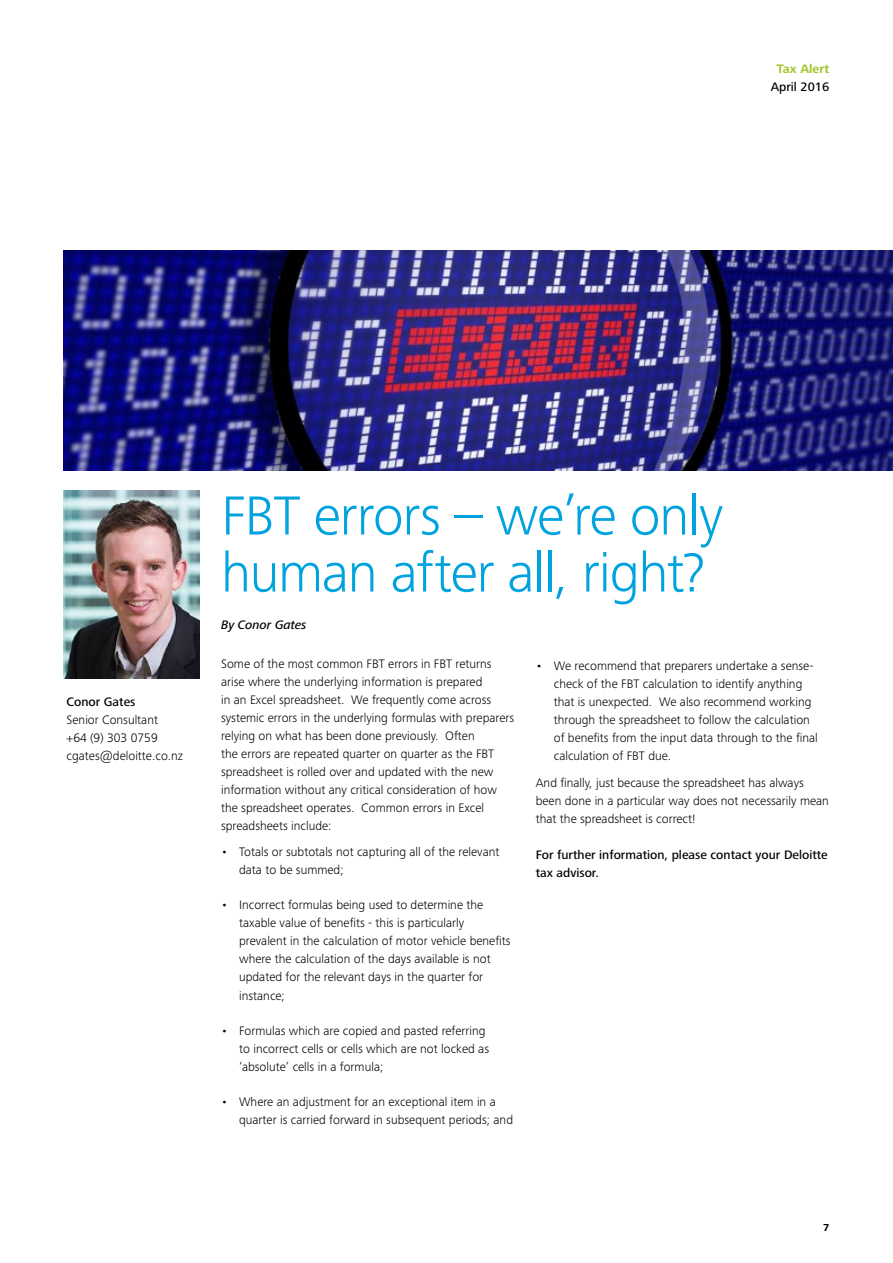
<style>
.page{position:relative;width:893px;height:1263px;background:#fff}
.page>*{position:absolute;margin:0;border:0;box-sizing:border-box;transform-origin:0 0}
.t1{font:300 57px/57px "Frutiger Next Pro";letter-spacing:-.025em;color:#00a3de}
.t2{font:300 12.75px/18px "Frutiger Next Pro";color:#000}
.t3{font:500 12.75px/18px "Frutiger Next Pro";color:#000}
.t4{font:italic 500 12.75px "Frutiger Next Pro";color:#000}
.t5{font:700 12.75px "Frutiger Next Pro";color:#a4c52d}
.t6{font:700 10.5px "Frutiger Next Pro";color:#000}
</style>
<div class="page">
<img style="left:64px;top:491px;width:136px;height:188px">
<img style="left:64px;top:251px;width:829px;height:220px">
<p class="t5" style="left:776px;top:61px;width:54px">Tax Alert</p>
<p class="t3" style="left:771px;top:78px;width:60px">April 2016</p>
<p class="t3" style="left:67px;top:693px;width:70px">Conor Gates</p>
<p class="t2" style="left:67px;top:711px;width:118px">Senior Consultant<br>+64 (9) 303 0759 cgates@deloitte.co.nz</p>
<h1 class="t1" style="left:221px;top:487px;width:504px">FBT errors – we’re only human after all, right?</h1>
<p class="t4" style="left:221px;top:617px;width:87px">By Conor Gates</p>
<p class="t2" style="left:221px;top:655px;width:295px">Some of the most common FBT errors in FBT returns arise where the underlying information is prepared<br>in an Excel spreadsheet. We frequently come across systemic errors in the underlying formulas with preparers relying on what has been done previously. Often<br>the errors are repeated quarter on quarter as the FBT spreadsheet is rolled over and updated with the new information without any critical consideration of how the spreadsheet operates. Common errors in Excel spreadsheets include:</p>
<p class="t2" style="left:239px;top:843px;width:262px;text-indent:-18px">• Totals or subtotals not capturing all of the relevant data to be summed;</p>
<p class="t2" style="left:239px;top:896px;width:273px;text-indent:-18px">• Incorrect formulas being used to determine the taxable value of benefits - this is particularly prevalent in the calculation of motor vehicle benefits where the calculation of the days available is not updated for the relevant days in the quarter for instance;</p>
<p class="t2" style="left:239px;top:1021px;width:251px;text-indent:-18px">• Formulas which are copied and pasted referring to incorrect cells or cells which are not locked as ‘absolute’ cells in a formula;</p>
<p class="t2" style="left:239px;top:1092px;width:275px;text-indent:-18px">• Where an adjustment for an exceptional item in a quarter is carried forward in subsequent periods; and</p>
<p class="t2" style="left:554px;top:657px;width:266px;text-indent:-18px">• We recommend that preparers undertake a sense&shy;check of the FBT calculation to identify anything that is unexpected. We also recommend working through the spreadsheet to follow the calculation of benefits from the input data through to the final calculation of FBT due.</p>
<p class="t2" style="left:536px;top:774px;width:295px">And finally, just because the spreadsheet has always been done in a particular way does not necessarily mean that the spreadsheet is correct!</p>
<p class="t3" style="left:536px;top:846px;width:294px">For further information, please contact your Deloitte tax advisor.</p>
<p class="t6" style="left:823px;top:1221px;width:8px">7</p>
</div>
